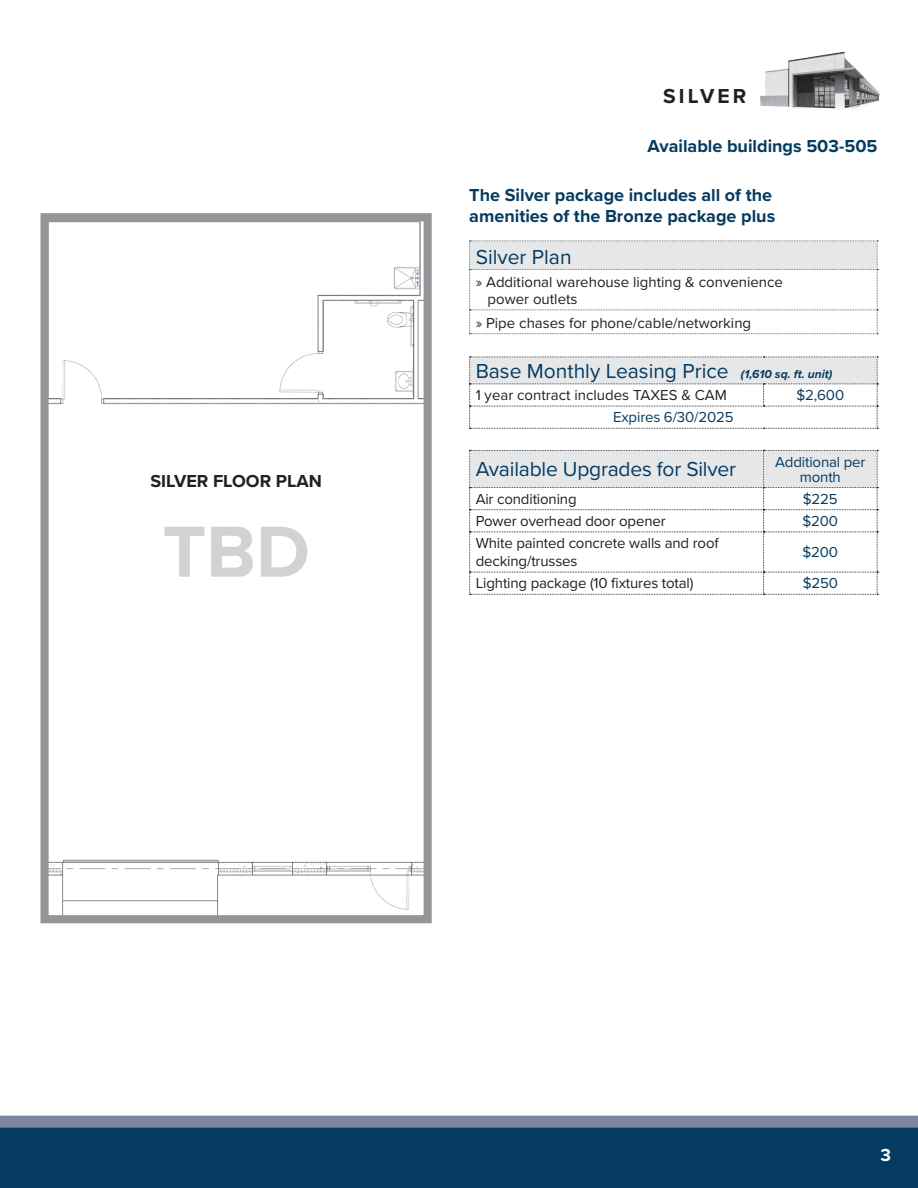
<style>
.page{position:relative;width:918px;height:1188px;background:#fff}
.page>*{position:absolute;margin:0;border:0;box-sizing:border-box;transform-origin:0 0}
.t1{font:700 75px "Proxima Nova";color:#d1d2d4}
.t2{font:21px "Proxima Nova";color:#053b60}
.t3{font:700 21px "Proxima Nova";letter-spacing:.15em;color:#231f20}
.t4{font:700 18px/21.6px "Proxima Nova";color:#053b60}
.t5{font:700 18px "Proxima Nova";color:#231f20}
.t6{font:700 18px "Proxima Nova";color:#fff}
.t7{font:15px/16.5px "Proxima Nova";letter-spacing:-.01em;color:#231f20}
.t8{font:15px/15px "Proxima Nova";letter-spacing:-.01em;color:#053b60;text-align:center}
.t9{font:italic 700 12px "Proxima Nova";color:#053b60}
.s1{color:#053b60}
</style>
<div class="page">
<img style="left:50px;top:222px;width:373px;height:692px">
<div style="left:41px;top:213px;width:391px;height:710px;border:8px solid #939598"></div>
<svg style="left:469px;top:241px;width:409px;height:93px"></svg>
<svg style="left:469px;top:357px;width:409px;height:72px"></svg>
<svg style="left:469px;top:450px;width:409px;height:145px"></svg>
<img style="left:760px;top:51px;width:121px;height:60px">
<div style="left:0;top:1126px;width:918px;height:62px;background:#053b60"></div>
<div style="left:0;top:1116px;width:918px;height:12px;background:#7d869f"></div>
<p class="t5" style="left:151px;top:467px;width:173px">SILVER FLOOR PLAN</p>
<h1 class="t1" style="left:163px;top:496px;width:149px">TBD</h1>
<h3 class="t3" style="left:663px;top:81px;width:85px">SILVER</h3>
<p class="t4" style="left:648px;top:135px;width:231px">Available buildings 503-505</p>
<p class="t4" style="left:469px;top:183px;width:307px">The Silver package includes all of the amenities of the Bronze package plus</p>
<h4 class="t2" style="left:476px;top:241px;width:97px">Silver Plan</h4>
<p class="t7" style="left:488px;top:273px;width:297px;text-indent:-12px"><span class="s1">»</span> Additional warehouse lighting &amp; convenience power outlets</p>
<p class="t7" style="left:476px;top:314px;width:277px"><span class="s1">»</span> Pipe chases for phone/cable/networking</p>
<h4 class="t2" style="left:476px;top:355px;width:254px">Base Monthly Leasing Price</h4>
<p class="t9" style="left:741px;top:365px;width:93px">(1,610 sq. ft. unit)</p>
<p class="t7" style="left:476px;top:386px;width:253px">1 year contract includes TAXES &amp; CAM</p>
<p class="t8" style="left:797px;top:387px;width:49px">$2,600</p>
<p class="t8" style="left:613px;top:409px;width:122px">Expires 6/30/2025</p>
<p class="t2" style="left:476px;top:454px;width:262px">Available Upgrades for Silver</p>
<p class="t8" style="left:775px;top:453px;width:92px">Additional per month</p>
<p class="t7" style="left:476px;top:490px;width:102px">Air conditioning</p>
<p class="t8" style="left:803px;top:491px;width:36px">$225</p>
<p class="t7" style="left:476px;top:512px;width:192px">Power overhead door opener</p>
<p class="t8" style="left:803px;top:513px;width:37px">$200</p>
<p class="t7" style="left:476px;top:533px;width:245px;line-height:18px">White painted concrete walls and roof decking/trusses</p>
<p class="t8" style="left:803px;top:544px;width:37px">$200</p>
<p class="t7" style="left:476px;top:574px;width:219px">Lighting package (10 fixtures total)</p>
<p class="t8" style="left:803px;top:575px;width:37px">$250</p>
<p class="t6" style="left:880px;top:1142px;width:12px">3</p>
</div>
